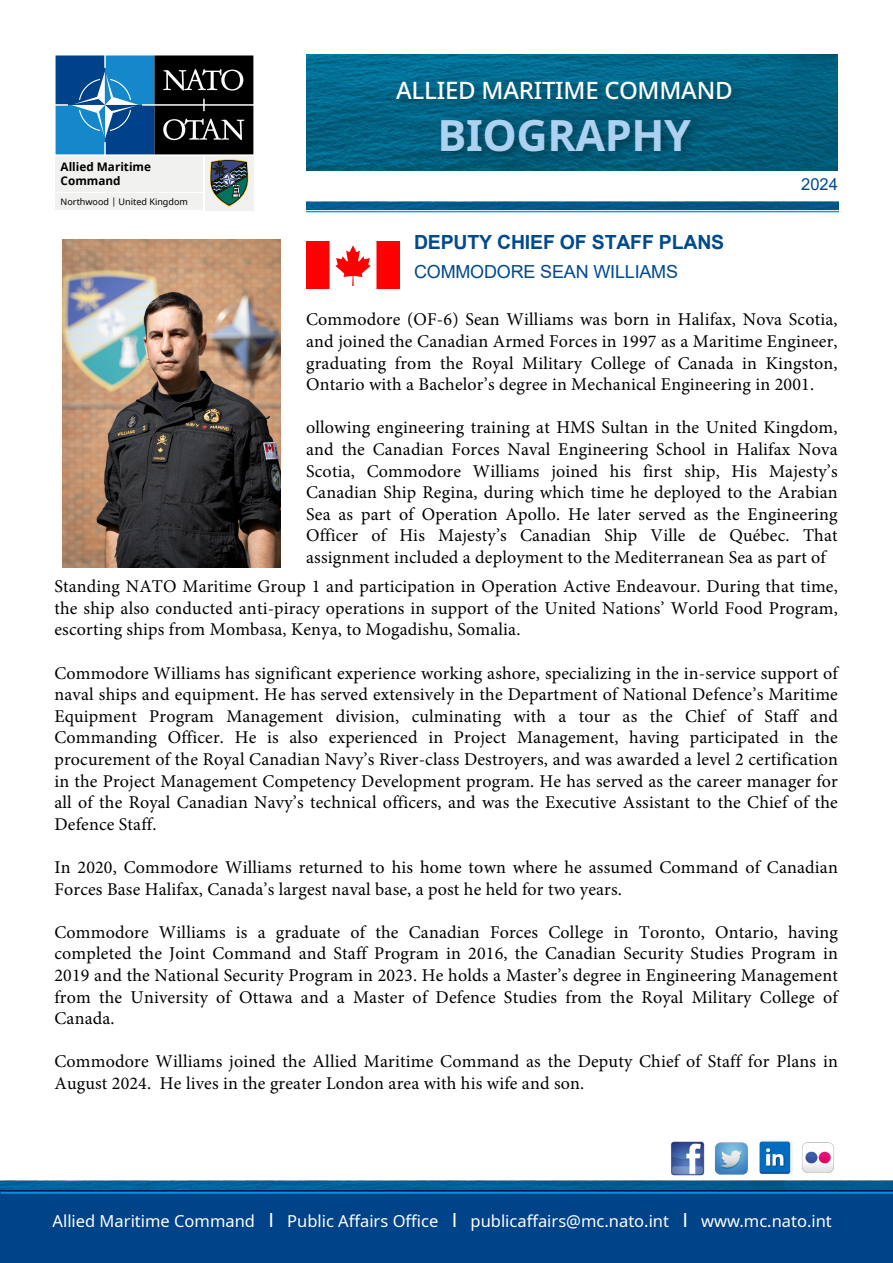
<style>
.page{position:relative;width:893px;height:1263px;background:#fff}
.page>*{position:absolute;margin:0;border:0;box-sizing:border-box;transform-origin:0 0}
.t1{font:700 43.2px "Noto Sans";letter-spacing:-.01em;color:#add1f0}
.t2{font:500 24px "Noto Sans";letter-spacing:-.01em;color:#fff}
.t3{font:700 19.5px "Arial";letter-spacing:-.01em;color:#004a8d}
.t4{font:18px/21.6px "Minion Pro";letter-spacing:.01em;color:#000;text-align:justify}
.t5{font:18px "Arial";letter-spacing:-.01em;color:#004a8d}
.t6{font:16.5px "Noto Sans";color:#fff}
.t7{font:16.5px "Arial";color:#004a8d}
.t8{font:700 11.7px/14.1px "Noto Sans";color:#000}
.t9{font:9px "Noto Sans";color:#000}
.s1{font-family:"Myriad Pro";font-size:20.85px}
</style>
<div class="page">
<img style="left:306px;top:202px;width:533px;height:8px">
<hr style="left:306px;top:211px;width:533px;height:1px;background:#009fe3">
<div style="left:0;top:1190px;width:893px;height:73px;background:#004389"></div>
<img style="left:1px;top:1181px;width:892px;height:9px">
<hr style="left:1px;top:1192px;width:892px;height:1px;background:#009fe3">
<img style="left:671px;top:1141px;width:33px;height:35px">
<img style="left:714px;top:1142px;width:34px;height:33px">
<img style="left:759px;top:1140px;width:34px;height:35px">
<img style="left:802px;top:1142px;width:32px;height:31px">
<img style="left:306px;top:54px;width:532px;height:116px">
<div style="left:393px;top:78px;width:351px;height:33px;background:#000;opacity:.3"></div>
<div style="left:437px;top:115px;width:266px;height:48px;background:#000;opacity:.3"></div>
<svg style="left:55px;top:55px;width:199px;height:156px"></svg>
<div style="left:55px;top:156px;width:148px;height:36px;background:#f1f1ef"></div>
<div style="left:55px;top:193px;width:148px;height:17px;background:#f1f1ef"></div>
<svg style="left:56px;top:55px;width:197px;height:99px;background:#204968"></svg>
<div style="left:205px;top:156px;width:48px;height:54px;background:#f1f1ef"></div>
<svg style="left:210px;top:160px;width:38px;height:46px"></svg>
<img style="left:306px;top:242px;width:93px;height:46px">
<img style="left:62px;top:240px;width:219px;height:328px">
<p class="t8" style="left:61px;top:160px;width:92px">Allied Maritime<br>Command</p>
<p class="t9" style="left:61px;top:195px;width:129px">Northwood | United Kingdom</p>
<h2 class="t2" style="left:396px;top:73px;width:338px">ALLIED MARITIME COMMAND</h2>
<h1 class="t1" style="left:438px;top:104px;width:255px">BIOGRAPHY</h1>
<p class="t7" style="left:801px;top:172px;width:38px">2024</p>
<p class="t3" style="left:414px;top:228px;width:312px">DEPUTY CHIEF OF STAFF PLANS</p>
<p class="t5" style="left:414px;top:259px;width:266px">COMMODORE SEAN WILLIAMS</p>
<p class="t4" style="left:306px;top:309px;width:533px">Commodore (OF-6) Sean Williams was born in Halifax, Nova Scotia, and joined the Canadian Armed Forces in 1997 as a Maritime Engineer, graduating from the Royal Military College of Canada in Kingston, Ontario with a Bachelor’s degree in Mechanical Engineering in 2001.</p>
<p class="t4" style="left:306px;top:417px;width:533px">ollowing engineering training at HMS Sultan in the United Kingdom, and the Canadian Forces Naval Engineering School in Halifax Nova Scotia, Commodore Williams joined his first ship, His Majesty’s Canadian Ship Regina, during which time he deployed to the Arabian Sea as part of Operation Apollo. He later served as the Engineering Officer of His Majesty’s Canadian Ship Ville de Québec. That assignment included a deployment to the Mediterranean Sea as part of</p>
<p class="t4" style="left:54px;top:576px;width:785px">Standing NATO Maritime Group 1 and participation in Operation Active Endeavour. During that time, the ship also conducted anti-piracy operations in support of the United Nations’ World Food Program, escorting ships from Mombasa, Kenya, to Mogadishu, Somalia.</p>
<p class="t4" style="left:54px;top:662px;width:785px">Commodore Williams has significant experience working ashore, specializing in the in-service support of naval ships and equipment. He has served extensively in the Department of National Defence’s Maritime Equipment Program Management division, culminating with a tour as the Chief of Staff and Commanding Officer. He is also experienced in Project Management, having participated in the procurement of the Royal Canadian Navy’s River-class Destroyers, and was awarded a level 2 certification in the Project Management Competency Development program. He has served as the career manager for all of the Royal Canadian Navy’s technical officers, and was the Executive Assistant to the Chief of the Defence Staff.</p>
<p class="t4" style="left:54px;top:856px;width:785px">In 2020, Commodore Williams returned to his home town where he assumed Command of Canadian<br>Forces Base Halifax, Canada’s largest naval base, a post he held for two years.</p>
<p class="t4" style="left:54px;top:921px;width:785px">Commodore Williams is a graduate of the Canadian Forces College in Toronto, Ontario, having completed the Joint Command and Staff Program in 2016, the Canadian Security Studies Program in 2019 and the National Security Program in 2023. He holds a Master’s degree in Engineering Management from the University of Ottawa and a Master of Defence Studies from the Royal Military College of Canada.</p>
<p class="t4" style="left:54px;top:1051px;width:785px">Commodore Williams joined the Allied Maritime Command as the Deputy Chief of Staff for Plans in<br>August 2024. He lives in the greater London area with his wife and son.</p>
<p class="t6" style="left:53px;top:1209px;width:781px">Allied Maritime Command <span class="s1">I</span> Public Affairs Office <span class="s1">I</span> publicaffairs@mc.nato.int <span class="s1">I</span> www.mc.nato.int</p>
</div>
